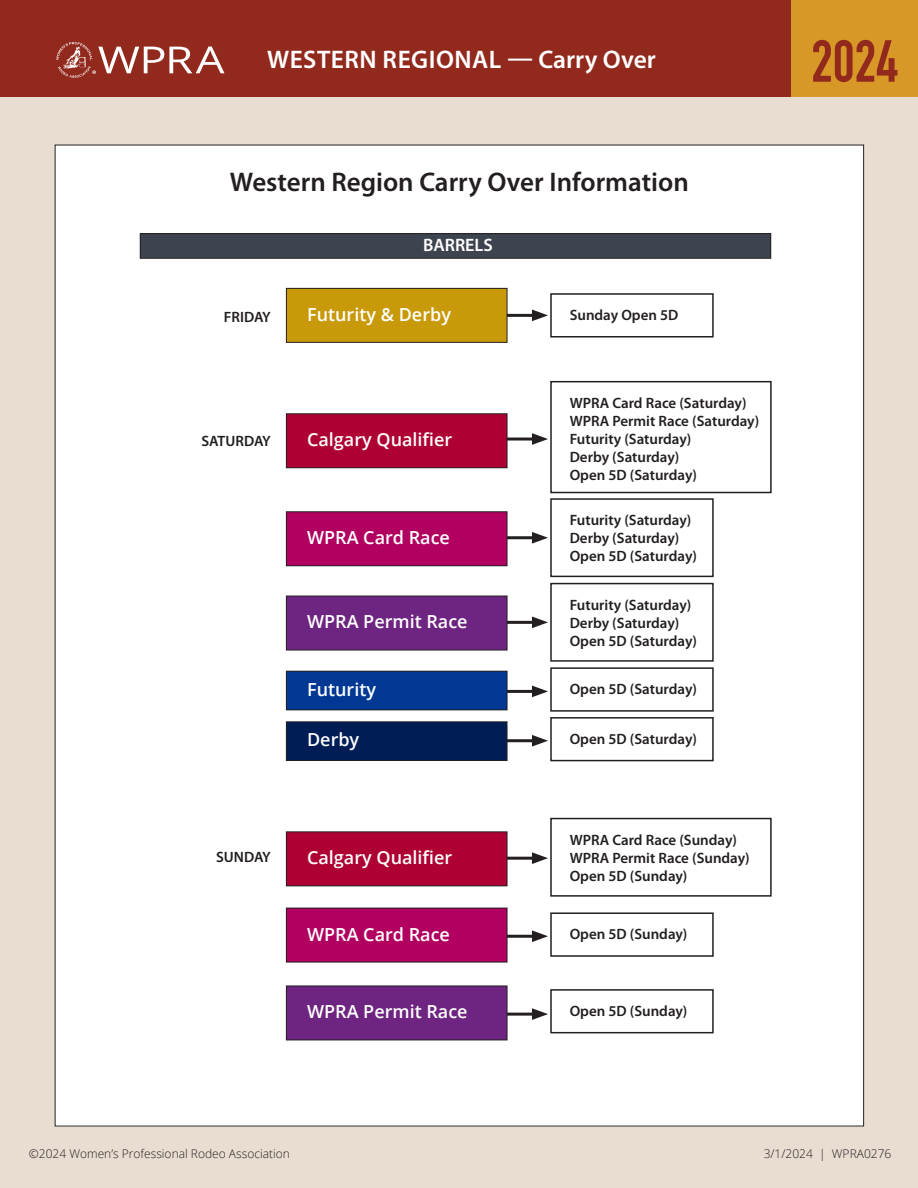
<style>
.page{position:relative;width:918px;height:1188px;background:#e9ddd1}
.page>*{position:absolute;margin:0;border:0;box-sizing:border-box;transform-origin:0 0}
.t1{font:700 58.35px "DIN Condensed";color:#92291d}
.t2{font:600 27px "Myriad Pro";color:#231f20}
.t3{font:600 25.5px "Myriad Pro";letter-spacing:.02em;color:#fff}
.t4{font:600 18px "Open Sans";color:#fff}
.t5{font:600 18px "Myriad Pro";color:#fff}
.t6{font:600 15px "Myriad Pro";color:#231f20}
.t7{font:300 12px "Open Sans";color:#231f20}
</style>
<div class="page">
<div style="left:55px;top:145px;width:809px;height:981px;background:#fff"></div>
<div style="left:0;top:0;width:918px;height:96px;background:#92291d"></div>
<div style="left:792px;top:0;width:126px;height:96px;background:#d79827"></div>
<svg style="left:56px;top:42px;width:169px;height:36px"></svg>
<hr style="left:503px;top:438px;width:35px;height:3px;background:#231f20">
<svg style="left:532px;top:433px;width:16px;height:12px"></svg>
<hr style="left:503px;top:314px;width:35px;height:3px;background:#231f20">
<svg style="left:532px;top:310px;width:16px;height:11px"></svg>
<hr style="left:503px;top:536px;width:35px;height:3px;background:#231f20">
<svg style="left:532px;top:532px;width:16px;height:12px"></svg>
<hr style="left:503px;top:621px;width:35px;height:3px;background:#231f20">
<svg style="left:532px;top:617px;width:16px;height:11px"></svg>
<hr style="left:503px;top:857px;width:35px;height:3px;background:#231f20">
<svg style="left:532px;top:852px;width:16px;height:12px"></svg>
<hr style="left:503px;top:690px;width:35px;height:3px;background:#231f20">
<svg style="left:532px;top:686px;width:16px;height:11px"></svg>
<hr style="left:503px;top:935px;width:35px;height:3px;background:#231f20">
<svg style="left:532px;top:930px;width:16px;height:12px"></svg>
<hr style="left:503px;top:739px;width:35px;height:3px;background:#231f20">
<svg style="left:532px;top:735px;width:16px;height:12px"></svg>
<hr style="left:503px;top:1013px;width:35px;height:3px;background:#231f20">
<svg style="left:532px;top:1008px;width:16px;height:12px"></svg>
<div style="left:286px;top:414px;width:221px;height:54px;background:#ae0032"></div>
<div style="left:286px;top:413px;width:221px;height:55px;border:1px solid #231f20"></div>
<div style="left:286px;top:288px;width:221px;height:54px;background:#c89909"></div>
<div style="left:286px;top:288px;width:221px;height:55px;border:1px solid #231f20"></div>
<div style="left:286px;top:512px;width:221px;height:54px;background:#b10060"></div>
<div style="left:286px;top:511px;width:221px;height:55px;border:1px solid #231f20"></div>
<div style="left:286px;top:596px;width:221px;height:54px;background:#6e2581"></div>
<div style="left:286px;top:596px;width:221px;height:54px;border:1px solid #231f20"></div>
<div style="left:286px;top:832px;width:221px;height:54px;background:#ae0032"></div>
<div style="left:286px;top:831px;width:221px;height:55px;border:1px solid #231f20"></div>
<div style="left:286px;top:671px;width:221px;height:39px;background:#003894"></div>
<div style="left:286px;top:671px;width:221px;height:39px;border:1px solid #231f20"></div>
<div style="left:286px;top:722px;width:221px;height:38px;background:#001d56"></div>
<div style="left:286px;top:721px;width:221px;height:40px;border:1px solid #231f20"></div>
<div style="left:286px;top:908px;width:221px;height:54px;background:#b10060"></div>
<div style="left:286px;top:908px;width:221px;height:54px;border:1px solid #231f20"></div>
<div style="left:286px;top:986px;width:221px;height:54px;background:#6e2581"></div>
<div style="left:286px;top:986px;width:221px;height:54px;border:1px solid #231f20"></div>
<div style="left:550px;top:293px;width:164px;height:45px;border:2px solid #231f20"></div>
<div style="left:140px;top:234px;width:631px;height:24px;background:#3e444f"></div>
<div style="left:140px;top:233px;width:631px;height:26px;border:1px solid #231f20"></div>
<div style="left:550px;top:381px;width:222px;height:112px;border:2px solid #231f20"></div>
<div style="left:550px;top:498px;width:164px;height:79px;border:2px solid #231f20"></div>
<div style="left:550px;top:818px;width:222px;height:79px;border:2px solid #231f20"></div>
<div style="left:550px;top:583px;width:164px;height:79px;border:2px solid #231f20"></div>
<div style="left:550px;top:667px;width:164px;height:45px;border:2px solid #231f20"></div>
<div style="left:550px;top:912px;width:164px;height:45px;border:2px solid #231f20"></div>
<div style="left:550px;top:717px;width:164px;height:44px;border:2px solid #231f20"></div>
<div style="left:550px;top:989px;width:164px;height:44px;border:2px solid #231f20"></div>
<p class="t3" style="left:267px;top:44px;width:390px">WESTERN REGIONAL — Carry Over</p>
<p class="t1" style="left:811px;top:22px;width:88px">2024</p>
<p class="t2" style="left:230px;top:165px;width:460px">Western Region Carry Over Information</p>
<p class="t5" style="left:423px;top:234px;width:71px">BARRELS</p>
<p class="t6" style="left:224px;top:307px;width:48px">FRIDAY</p>
<p class="t4" style="left:307px;top:302px;width:145px">Futurity &amp; Derby</p>
<p class="t6" style="left:570px;top:306px;width:110px">Sunday Open 5D</p>
<p class="t6" style="left:202px;top:432px;width:71px">SATURDAY</p>
<p class="t4" style="left:307px;top:427px;width:147px">Calgary Qualifier</p>
<p class="t4" style="left:307px;top:525px;width:144px">WPRA Card Race</p>
<p class="t6" style="left:570px;top:393px;width:178px">WPRA Card Race (Saturday)</p>
<p class="t6" style="left:570px;top:411px;width:191px">WPRA Permit Race (Saturday)</p>
<p class="t6" style="left:570px;top:429px;width:123px">Futurity (Saturday)</p>
<p class="t6" style="left:570px;top:447px;width:111px">Derby (Saturday)</p>
<p class="t6" style="left:570px;top:465px;width:129px">Open 5D (Saturday)</p>
<p class="t6" style="left:570px;top:511px;width:123px">Futurity (Saturday)</p>
<p class="t6" style="left:570px;top:529px;width:111px">Derby (Saturday)</p>
<p class="t6" style="left:570px;top:547px;width:129px">Open 5D (Saturday)</p>
<p class="t4" style="left:307px;top:609px;width:162px">WPRA Permit Race</p>
<p class="t4" style="left:307px;top:677px;width:71px">Futurity</p>
<p class="t4" style="left:307px;top:727px;width:54px">Derby</p>
<p class="t6" style="left:570px;top:595px;width:123px">Futurity (Saturday)</p>
<p class="t6" style="left:570px;top:613px;width:111px">Derby (Saturday)</p>
<p class="t6" style="left:570px;top:631px;width:129px">Open 5D (Saturday)</p>
<p class="t6" style="left:570px;top:680px;width:129px">Open 5D (Saturday)</p>
<p class="t6" style="left:570px;top:729px;width:129px">Open 5D (Saturday)</p>
<p class="t6" style="left:216px;top:847px;width:56px">SUNDAY</p>
<p class="t4" style="left:307px;top:845px;width:147px">Calgary Qualifier</p>
<p class="t6" style="left:570px;top:830px;width:169px">WPRA Card Race (Sunday)</p>
<p class="t6" style="left:570px;top:848px;width:182px">WPRA Permit Race (Sunday)</p>
<p class="t6" style="left:570px;top:866px;width:119px">Open 5D (Sunday)</p>
<p class="t4" style="left:307px;top:922px;width:144px">WPRA Card Race</p>
<p class="t6" style="left:570px;top:925px;width:119px">Open 5D (Sunday)</p>
<p class="t4" style="left:307px;top:1000px;width:162px">WPRA Permit Race</p>
<p class="t6" style="left:570px;top:1001px;width:119px">Open 5D (Sunday)</p>
<p class="t7" style="left:29px;top:1146px;width:263px">©2024 Women’s Professional Rodeo Association</p>
<p class="t7" style="left:764px;top:1146px;width:129px">3/1/2024 | WPRA0276</p>
</div>
